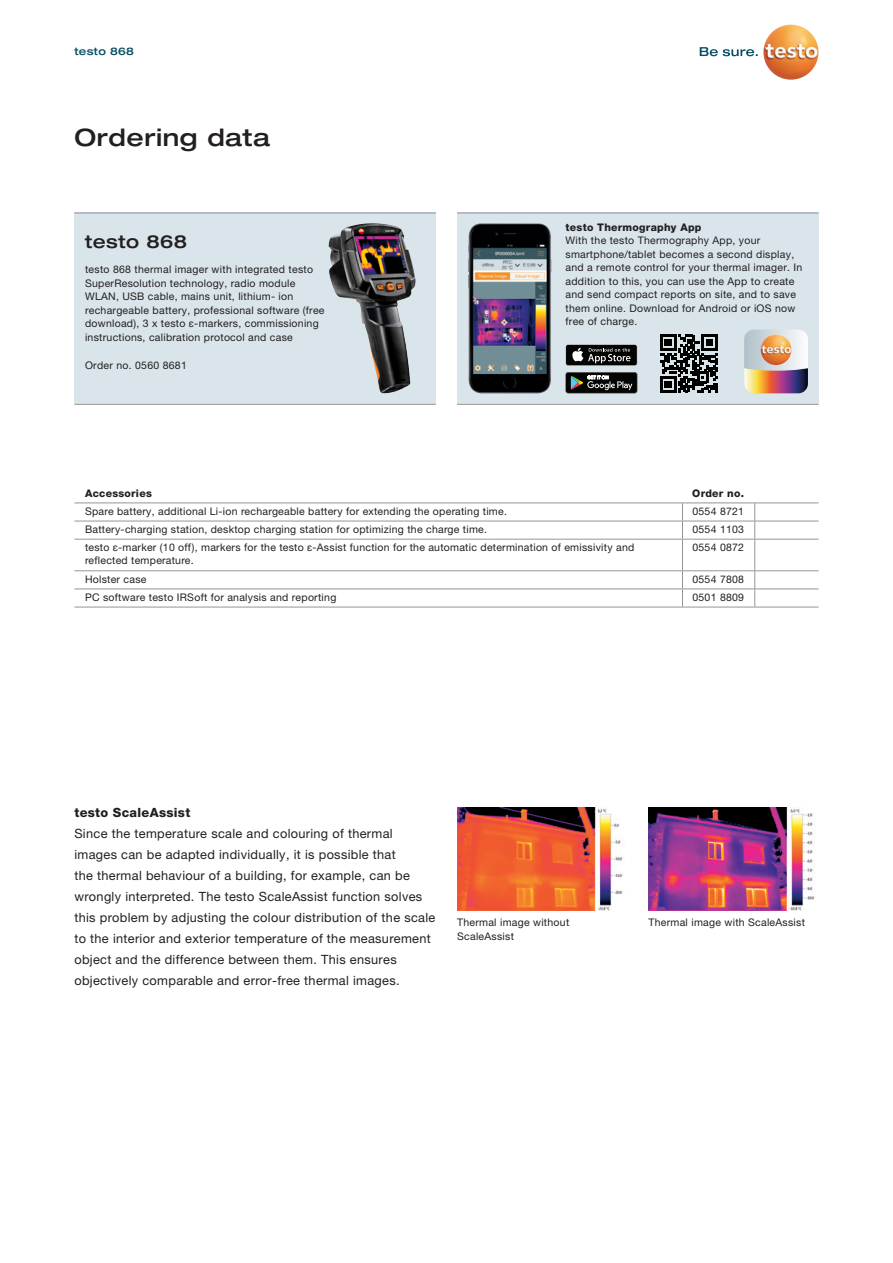
<style>
.page{position:relative;width:893px;height:1263px;background:#fff}
.page>*{position:absolute;margin:0;border:0;box-sizing:border-box;transform-origin:0 0}
.t1{font:500 expanded 24px "Helvetica Neue LTW1 G";letter-spacing:.025em;color:#231f20}
.t2{font:500 expanded 18px "Helvetica Neue LTW1 G";letter-spacing:.025em;color:#231f20}
.t3{font:12.75px/21px "Helvetica Neue LTW1 G";letter-spacing:.025em;color:#231f20}
.t4{font:800 12.75px "Helvetica Neue LTW1 G";letter-spacing:.025em;color:#231f20}
.t5{font:10.5px/13.5px "Helvetica Neue LTW1 G";letter-spacing:.025em;color:#231f20}
.t6{font:800 10.5px "Helvetica Neue LTW1 G";letter-spacing:.025em;color:#231f20}
.t7{font:500 expanded 10.5px "Helvetica Neue LTW1 G";letter-spacing:.025em;color:#074f64}
</style>
<div class="page">
<div style="left:74px;top:213px;width:362px;height:191px;background:#d9e5eb"></div>
<hr style="left:74px;top:213px;width:362px;height:1px;background:#939598">
<hr style="left:74px;top:404px;width:362px;height:1px;background:#939598">
<div style="left:457px;top:213px;width:362px;height:191px;background:#d9e5eb"></div>
<hr style="left:457px;top:213px;width:362px;height:1px;background:#939598">
<hr style="left:457px;top:404px;width:362px;height:1px;background:#939598">
<img style="left:468px;top:223px;width:84px;height:170px">
<img style="left:329px;top:224px;width:87px;height:170px">
<img style="left:457px;top:808px;width:166px;height:102px">
<img style="left:648px;top:808px;width:167px;height:102px">
<svg style="left:700px;top:47px;width:58px;height:9px"></svg>
<img style="left:763px;top:24px;width:56px;height:56px;border-radius:28px">
<hr style="left:74px;top:502px;width:608px;height:1px;background:#939598">
<hr style="left:682px;top:502px;width:73px;height:1px;background:#939598">
<hr style="left:755px;top:502px;width:64px;height:1px;background:#939598">
<hr style="left:74px;top:521px;width:608px;height:1px;background:#939598">
<hr style="left:682px;top:521px;width:73px;height:1px;background:#939598">
<svg style="left:682px;top:503px;width:1px;height:36px"></svg>
<hr style="left:755px;top:521px;width:64px;height:1px;background:#939598">
<svg style="left:754px;top:503px;width:1px;height:36px"></svg>
<hr style="left:74px;top:539px;width:608px;height:1px;background:#939598">
<hr style="left:682px;top:539px;width:73px;height:1px;background:#939598">
<hr style="left:682px;top:539px;width:1px;height:31px;background:#939598">
<hr style="left:755px;top:539px;width:64px;height:1px;background:#939598">
<hr style="left:754px;top:539px;width:1px;height:31px;background:#939598">
<hr style="left:74px;top:570px;width:608px;height:1px;background:#939598">
<hr style="left:682px;top:570px;width:73px;height:1px;background:#939598">
<hr style="left:755px;top:570px;width:64px;height:1px;background:#939598">
<hr style="left:74px;top:588px;width:608px;height:1px;background:#939598">
<hr style="left:682px;top:588px;width:73px;height:1px;background:#939598">
<svg style="left:682px;top:571px;width:1px;height:36px"></svg>
<hr style="left:755px;top:588px;width:64px;height:1px;background:#939598">
<svg style="left:754px;top:571px;width:1px;height:36px"></svg>
<hr style="left:74px;top:607px;width:608px;height:1px;background:#939598">
<hr style="left:682px;top:607px;width:73px;height:1px;background:#939598">
<hr style="left:755px;top:607px;width:64px;height:1px;background:#939598">
<svg style="left:566px;top:372px;width:71px;height:21px"></svg>
<svg style="left:566px;top:344px;width:71px;height:22px"></svg>
<div style="left:566px;top:345px;width:71px;height:20px;background:#040503;border-radius:2px"></div>
<svg style="left:572px;top:348px;width:58px;height:15px"></svg>
<svg style="left:744px;top:330px;width:64px;height:63px;background:#c2adac"></svg>
<img style="left:761px;top:334px;width:30px;height:31px;border-radius:15px">
<svg style="left:660px;top:335px;width:58px;height:57px"></svg>
<p class="t7" style="left:74px;top:44px;width:61px">testo 868</p>
<h1 class="t1" style="left:74px;top:122px;width:197px">Ordering data</h1>
<h2 class="t2" style="left:85px;top:230px;width:104px">testo 868</h2>
<p class="t5" style="left:85px;top:263px;width:241px">testo 868 thermal imager with integrated testo SuperResolution technology, radio module WLAN, USB cable, mains unit, lithium‑ ion rechargeable battery, professional software (free download), 3 x testo ε-markers, commissioning instructions, calibration protocol and case</p>
<p class="t5" style="left:85px;top:358px;width:103px">Order no. 0560 8681</p>
<p class="t6" style="left:566px;top:221px;width:138px">testo Thermography App</p>
<p class="t5" style="left:566px;top:234px;width:238px">With the testo Thermography App, your smartphone/tablet becomes a second display, and a remote control for your thermal imager. In addition to this, you can use the App to create and send compact reports on site, and to save them online. Download for Android or iOS now free of charge.</p>
<p class="t6" style="left:85px;top:486px;width:68px">Accessories</p>
<p class="t6" style="left:692px;top:486px;width:53px">Order no.</p>
<p class="t5" style="left:85px;top:504px;width:423px">Spare battery, additional Li-ion rechargeable battery for extending the operating time.</p>
<p class="t5" style="left:692px;top:504px;width:53px">0554 8721</p>
<p class="t5" style="left:85px;top:522px;width:404px">Battery-charging station, desktop charging station for optimizing the charge time.</p>
<p class="t5" style="left:692px;top:522px;width:53px">0554 1103</p>
<p class="t5" style="left:85px;top:540px;width:551px">testo ε-marker (10 off), markers for the testo ε-Assist function for the automatic determination of emissivity and reflected temperature.</p>
<p class="t5" style="left:692px;top:540px;width:53px">0554 0872</p>
<p class="t5" style="left:85px;top:572px;width:63px">Holster case</p>
<p class="t5" style="left:692px;top:572px;width:53px">0554 7808</p>
<p class="t5" style="left:85px;top:590px;width:253px">PC software testo IRSoft for analysis and reporting</p>
<p class="t5" style="left:692px;top:590px;width:53px">0501 8809</p>
<p class="t4" style="left:74px;top:805px;width:117px">testo ScaleAssist</p>
<p class="t3" style="left:74px;top:823px;width:362px">Since the temperature scale and colouring of thermal images can be adapted individually, it is possible that<br>the thermal behaviour of a building, for example, can be wrongly interpreted. The testo ScaleAssist function solves this problem by adjusting the colour distribution of the scale to the interior and exterior temperature of the measurement object and the difference between them. This ensures objectively comparable and error-free thermal images.</p>
<p class="t5" style="left:457px;top:915px;width:114px">Thermal image without<br>ScaleAssist</p>
<p class="t5" style="left:648px;top:915px;width:158px">Thermal image with ScaleAssist</p>
</div>
